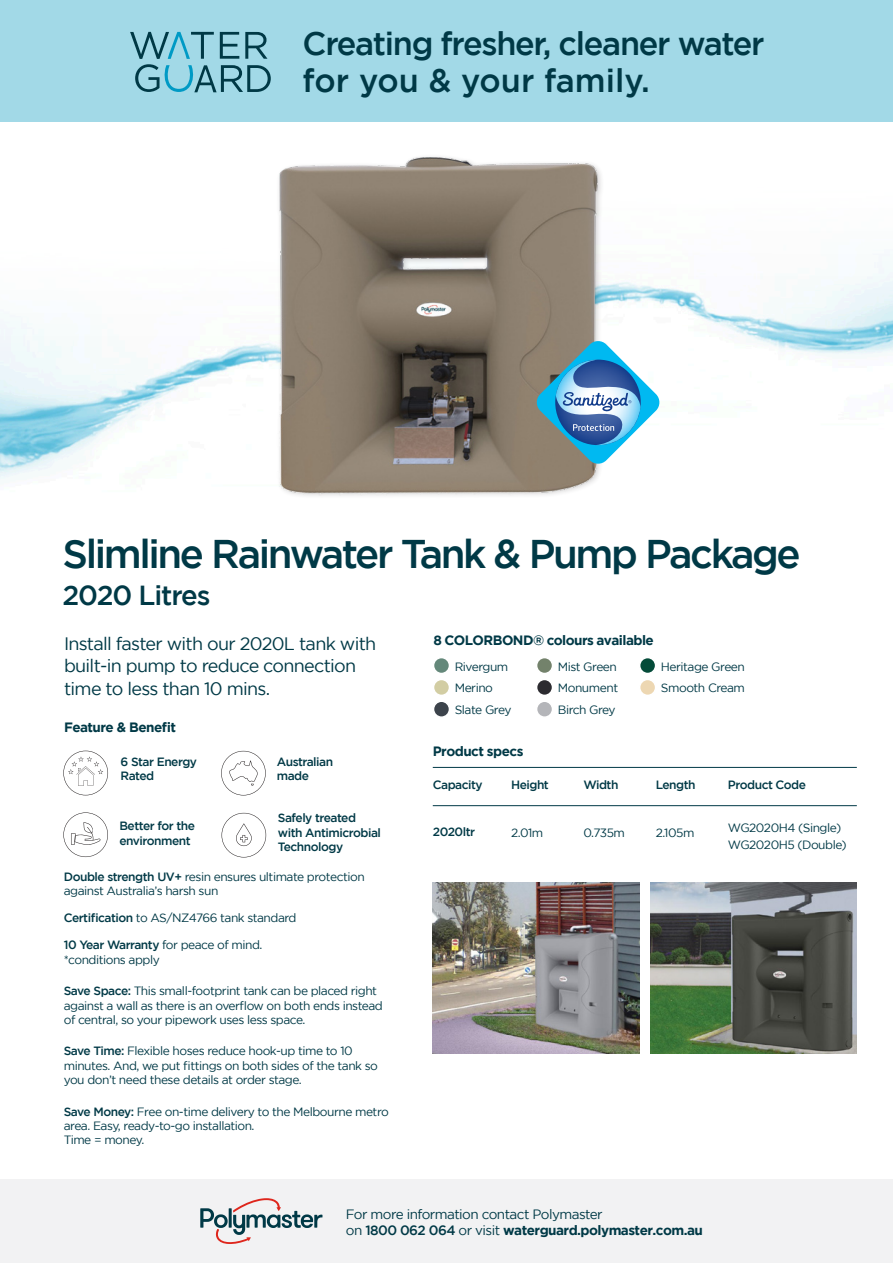
<style>
.page{position:relative;width:893px;height:1263px;background:#fff}
.page>*{position:absolute;margin:0;border:0;box-sizing:border-box;transform-origin:0 0}
.t1{font:500 40.05px "Gotham";letter-spacing:-.06em;color:#003946}
.t2{font:500 32.55px/37px "Gotham";letter-spacing:-.04em;color:#003946}
.t3{font:500 27.45px "Gotham";letter-spacing:-.04em;color:#003946}
.t4{font:18px/22.5px "Gotham";letter-spacing:-.04em;color:#003946}
.t5{font:13.5px/16.5px "Gotham";letter-spacing:-.04em;color:#003946}
.t6{font:700 13.5px "Gotham";letter-spacing:-.04em;color:#003946}
.t7{font:12px/14.4px "Gotham";letter-spacing:-.04em;color:#003946}
.t8{font:500 12px/14.4px "Gotham";letter-spacing:-.04em;color:#003946}
.s1{font-weight:500}
.s2{font-weight:700}
</style>
<div class="page">
<img style="left:0;top:321px;width:261px;height:159px">
<img style="left:620px;top:261px;width:273px;height:144px">
<div style="left:0;top:1179px;width:893px;height:84px;background:#f2f2f3"></div>
<div style="left:0;top:0;width:893px;height:121px;background:#a2d9e7"></div>
<svg style="left:200px;top:1198px;width:122px;height:46px"></svg>
<img style="left:261px;top:157px;width:359px;height:339px">
<img style="left:433px;top:882px;width:206px;height:171px">
<img style="left:650px;top:882px;width:207px;height:171px">
<svg style="left:130px;top:32px;width:141px;height:60px"></svg>
<div style="left:433px;top:657px;width:16px;height:16px;background:#64887a;border-radius:50%"></div>
<div style="left:433px;top:657px;width:17px;height:17px;border:2px solid #fff;border-radius:50%"></div>
<div style="left:537px;top:657px;width:15px;height:16px;background:#73826b;border-radius:50%"></div>
<div style="left:536px;top:657px;width:17px;height:17px;border:2px solid #fff;border-radius:50%"></div>
<div style="left:640px;top:657px;width:16px;height:16px;background:#044b39;border-radius:50%"></div>
<div style="left:639px;top:657px;width:17px;height:17px;border:2px solid #fff;border-radius:50%"></div>
<div style="left:433px;top:679px;width:16px;height:16px;background:#d2cda3;border-radius:50%"></div>
<div style="left:433px;top:679px;width:17px;height:17px;border:2px solid #fff;border-radius:50%"></div>
<div style="left:537px;top:679px;width:15px;height:16px;background:#2c2b30;border-radius:50%"></div>
<div style="left:536px;top:679px;width:17px;height:17px;border:2px solid #fff;border-radius:50%"></div>
<div style="left:640px;top:679px;width:16px;height:16px;background:#edd7b2;border-radius:50%"></div>
<div style="left:639px;top:679px;width:17px;height:17px;border:2px solid #fff;border-radius:50%"></div>
<div style="left:433px;top:701px;width:16px;height:16px;background:#3c434b;border-radius:50%"></div>
<div style="left:433px;top:700px;width:17px;height:18px;border:2px solid #fff;border-radius:50%"></div>
<div style="left:537px;top:701px;width:15px;height:16px;background:#b4b5b9;border-radius:50%"></div>
<div style="left:536px;top:700px;width:17px;height:18px;border:2px solid #fff;border-radius:50%"></div>
<svg style="left:222px;top:813px;width:44px;height:44px"></svg>
<svg style="left:221px;top:751px;width:45px;height:44px"></svg>
<svg style="left:63px;top:751px;width:45px;height:44px"></svg>
<svg style="left:63px;top:812px;width:45px;height:45px"></svg>
<svg style="left:537px;top:341px;width:122px;height:123px"></svg>
<hr style="left:433px;top:767px;width:424px;height:1px;background:#003946">
<hr style="left:433px;top:805px;width:424px;height:1px;background:#003946">
<h2 class="t2" style="left:303px;top:24px;width:464px">Creating fresher, cleaner water for you &amp; your family.</h2>
<h1 class="t1" style="left:63px;top:531px;width:740px">Slimline Rainwater Tank &amp; Pump Package</h1>
<h3 class="t3" style="left:63px;top:580px;width:149px">2020 Litres</h3>
<h3 class="t4" style="left:64px;top:632px;width:314px">Install faster with our 2020L tank with built-in pump to reduce connection time to less than 10 mins.</h3>
<p class="t6" style="left:64px;top:719px;width:113px">Feature &amp; Benefit</p>
<p class="t8" style="left:121px;top:754px;width:78px">6 Star Energy<br>Rated</p>
<p class="t8" style="left:278px;top:810px;width:105px">Safely treated with Antimicrobial<br>Technology</p>
<p class="t6" style="left:433px;top:633px;width:222px">8 COLORBOND® colours available</p>
<p class="t7" style="left:455px;top:659px;width:55px">Rivergum</p>
<p class="t7" style="left:558px;top:659px;width:61px">Mist Green</p>
<p class="t7" style="left:661px;top:659px;width:86px">Heritage Green</p>
<p class="t7" style="left:455px;top:681px;width:40px">Merino</p>
<p class="t7" style="left:558px;top:681px;width:62px">Monument</p>
<p class="t7" style="left:661px;top:681px;width:86px">Smooth Cream</p>
<p class="t7" style="left:455px;top:702px;width:58px">Slate Grey</p>
<p class="t7" style="left:558px;top:702px;width:59px">Birch Grey</p>
<p class="t6" style="left:433px;top:743px;width:92px">Product specs</p>
<p class="t8" style="left:277px;top:754px;width:58px">Australian made</p>
<p class="t8" style="left:433px;top:778px;width:51px">Capacity</p>
<p class="t8" style="left:511px;top:778px;width:39px">Height</p>
<p class="t8" style="left:583px;top:778px;width:37px">Width</p>
<p class="t8" style="left:656px;top:778px;width:41px">Length</p>
<p class="t8" style="left:728px;top:778px;width:80px">Product Code</p>
<p class="t8" style="left:433px;top:824px;width:44px">2020ltr</p>
<p class="t7" style="left:511px;top:825px;width:34px">2.01m</p>
<p class="t7" style="left:583px;top:825px;width:43px">0.735m</p>
<p class="t7" style="left:656px;top:825px;width:40px">2.105m</p>
<p class="t7" style="left:728px;top:820px;width:120px;line-height:16.5px">WG2020H4 (Single)<br>WG2020H5 (Double)</p>
<p class="t8" style="left:119px;top:818px;width:77px">Better for the environment</p>
<p class="t7" style="left:64px;top:869px;width:302px"><span class="s1">Double strength UV+</span> resin ensures ultimate protection against Australia’s harsh sun</p>
<p class="t7" style="left:64px;top:910px;width:234px"><span class="s1">Certification</span> to AS/NZ4766 tank standard</p>
<p class="t7" style="left:64px;top:938px;width:200px"><span class="s1">10 Year Warranty</span> for peace of mind. *conditions apply</p>
<p class="t7" style="left:64px;top:983px;width:321px"><span class="s1">Save Space:</span> This small-footprint tank can be placed right against a wall as there is an overflow on both ends instead of central, so your pipework uses less space.</p>
<p class="t7" style="left:64px;top:1044px;width:316px"><span class="s1">Save Time:</span> Flexible hoses reduce hook-up time to 10 minutes. And, we put fittings on both sides of the tank so you don’t need these details at order stage.</p>
<p class="t7" style="left:64px;top:1104px;width:327px"><span class="s1">Save Money:</span> Free on-time delivery to the Melbourne metro area. Easy, ready-to-go installation.<br>Time = money.</p>
<p class="t5" style="left:346px;top:1205px;width:359px">For more information contact Polymaster<br>on <span class="s1">1800 062 064</span> or visit <span class="s2">waterguard.polymaster.com.au</span></p>
</div>
